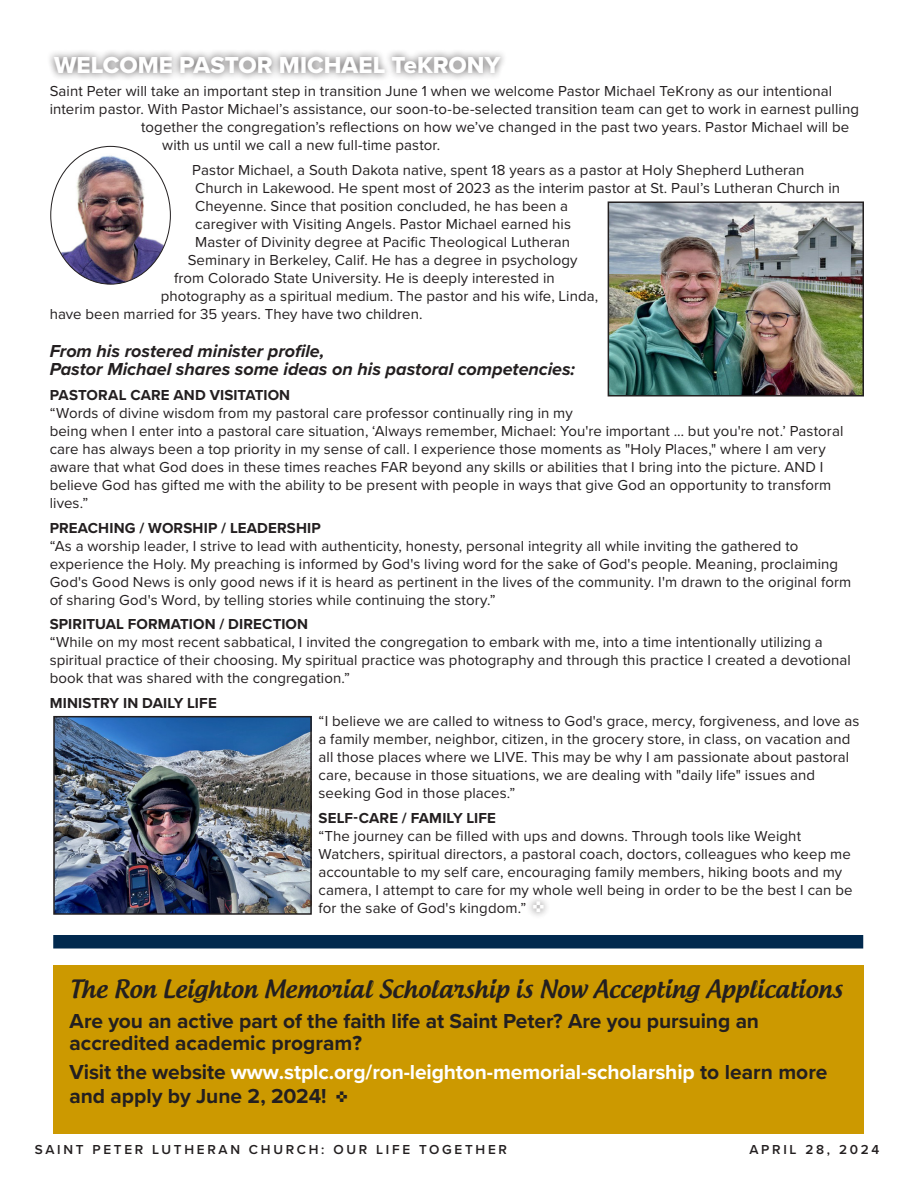
<style>
.page{position:relative;width:918px;height:1188px;background:#fff}
.page>*{position:absolute;margin:0;border:0;box-sizing:border-box;transform-origin:0 0}
.ARTICLE-3-BODY{font:500 24px "Androgyne";color:#231f20}
.ARTICLE-3-BODY-2{font:24px "Proxima Nova Extrabld";color:#fff}
.ARTICLE-3-BODY-3{font:700 21px/22.5px "Proxima Nova";letter-spacing:-.005em;color:#231f20}
.ARTICLE-3-BODY-4{font:italic 700 18px/18px "Proxima Nova";color:#231f20}
.ARTICLE-3-BODY-5{font:15px/18px "Proxima Nova";letter-spacing:.005em;color:#231f20}
.ARTICLE-3-BODY-6{font:700 15px "Proxima Nova";letter-spacing:.01em;color:#231f20}
.t1{font:600 13.5px "Proxima Nova";letter-spacing:.2em;color:#231f20}
.s1{font-weight:700}
.s2{color:#fff}
</style>
<div class="page">
<div style="left:526px;top:895px;width:25px;height:25px;background:#231f20;opacity:.75"></div>
<div style="left:46px;top:48px;width:462px;height:34px;background:#231f20;opacity:.75"></div>
<img style="left:611px;top:204px;width:250px;height:189px">
<div style="left:608px;top:201px;width:256px;height:195px;border:2px solid #231f20"></div>
<img style="left:56px;top:719px;width:253px;height:193px">
<div style="left:53px;top:716px;width:259px;height:199px;border:2px solid #231f20"></div>
<img style="left:51px;top:146px;width:119px;height:138px">
<div style="left:53px;top:935px;width:810px;height:14px;background:#01294e"></div>
<div style="left:53px;top:966px;width:811px;height:168px;background:#c90"></div>
<p class="ARTICLE-3-BODY-2" style="left:54px;top:47px;width:448px">WELCOME PASTOR MICHAEL TeKRONY</p>
<p class="ARTICLE-3-BODY-5" style="left:50px;top:81px;width:784px">Saint Peter will take an important step in transition June 1 when we welcome Pastor Michael TeKrony as our intentional</p>
<p class="ARTICLE-3-BODY-5" style="left:50px;top:99px;width:811px">interim pastor. With Pastor Michael’s assistance, our soon-to-be-selected transition team can get to work in earnest pulling</p>
<p class="ARTICLE-3-BODY-5" style="left:141px;top:117px;width:710px">together the congregation’s reflections on how we’ve changed in the past two years. Pastor Michael will be</p>
<p class="ARTICLE-3-BODY-5" style="left:162px;top:135px;width:280px">with us until we call a new full-time pastor.</p>
<p class="ARTICLE-3-BODY-5" style="left:192px;top:160px;width:614px">Pastor Michael, a South Dakota native, spent 18 years as a pastor at Holy Shepherd Lutheran</p>
<p class="ARTICLE-3-BODY-5" style="left:195px;top:178px;width:646px">Church in Lakewood. He spent most of 2023 as the interim pastor at St. Paul’s Lutheran Church in</p>
<p class="ARTICLE-3-BODY-5" style="left:195px;top:196px;width:374px">Cheyenne. Since that position concluded, he has been a</p>
<p class="ARTICLE-3-BODY-5" style="left:195px;top:214px;width:377px">caregiver with Visiting Angels. Pastor Michael earned his</p>
<p class="ARTICLE-3-BODY-5" style="left:195px;top:232px;width:376px">Master of Divinity degree at Pacific Theological Lutheran</p>
<p class="ARTICLE-3-BODY-5" style="left:188px;top:250px;width:391px">Seminary in Berkeley, Calif. He has a degree in psychology</p>
<p class="ARTICLE-3-BODY-5" style="left:174px;top:268px;width:382px">from Colorado State University. He is deeply interested in</p>
<p class="ARTICLE-3-BODY-5" style="left:161px;top:286px;width:439px">photography as a spiritual medium. The pastor and his wife, Linda,</p>
<p class="ARTICLE-3-BODY-5" style="left:50px;top:304px;width:374px">have been married for 35 years. They have two children.</p>
<p class="ARTICLE-3-BODY-4" style="left:50px;top:342px;width:527px">From his rostered minister profile,<br>Pastor Michael shares some ideas on his pastoral competencies:</p>
<p class="ARTICLE-3-BODY-5" style="left:50px;top:385px;width:795px"><span class="s1">PASTORAL CARE AND VISITATION<br></span>“Words of divine wisdom from my pastoral care professor continually ring in my<br>being when I enter into a pastoral care situation, ‘Always remember, Michael: You're important … but you're not.’ Pastoral care has always been a top priority in my sense of call. I experience those moments as "Holy Places," where I am very aware that what God does in these times reaches FAR beyond any skills or abilities that I bring into the picture. AND I believe God has gifted me with the ability to be present with people in ways that give God an opportunity to transform lives.”</p>
<p class="ARTICLE-3-BODY-5" style="left:50px;top:518px;width:803px"><span class="s1">PREACHING / WORSHIP / LEADERSHIP<br></span>“As a worship leader, I strive to lead with authenticity, honesty, personal integrity all while inviting the gathered to experience the Holy. My preaching is informed by God's living word for the sake of God's people. Meaning, proclaiming God's Good News is only good news if it is heard as pertinent in the lives of the community. I'm drawn to the original form of sharing God's Word, by telling stories while continuing the story.”</p>
<p class="ARTICLE-3-BODY-5" style="left:50px;top:615px;width:803px"><span class="s1">SPIRITUAL FORMATION / DIRECTION<br></span>“While on my most recent sabbatical, I invited the congregation to embark with me, into a time intentionally utilizing a spiritual practice of their choosing. My spiritual practice was photography and through this practice I created a devotional book that was shared with the congregation.”</p>
<p class="ARTICLE-3-BODY-6" style="left:50px;top:692px;width:169px">MINISTRY IN DAILY LIFE</p>
<p class="ARTICLE-3-BODY-5" style="left:319px;top:711px;width:542px">“I believe we are called to witness to God's grace, mercy, forgiveness, and love as a family member, neighbor, citizen, in the grocery store, in class, on vacation and all those places where we LIVE. This may be why I am passionate about pastoral care, because in those situations, we are dealing with "daily life" issues and seeking God in those places.”</p>
<p class="ARTICLE-3-BODY-5" style="left:319px;top:808px;width:536px"><span class="s1">SELF-CARE / FAMILY LIFE<br></span>“The journey can be filled with ups and downs. Through tools like Weight Watchers, spiritual directors, a pastoral coach, doctors, colleagues who keep me accountable to my self care, encouraging family members, hiking boots and my camera, I attempt to care for my whole well being in order to be the best I can be</p>
<p class="ARTICLE-3-BODY-5" style="left:319px;top:898px;width:227px">for the sake of God's kingdom.” <span class="s2">✜</span></p>
<p class="ARTICLE-3-BODY" style="left:70px;top:974px;width:774px">The Ron Leighton Memorial Scholarship is Now Accepting Applications</p>
<p class="ARTICLE-3-BODY-3" style="left:70px;top:1009px;width:691px">Are you an active part of the faith life at Saint Peter? Are you pursuing an accredited academic program?</p>
<p class="ARTICLE-3-BODY-3" style="left:70px;top:1060px;width:759px;line-height:23.4px">Visit the website <span class="s2">www.stplc.org/ron-leighton-memorial-scholarship</span> to learn more and apply by June 2, 2024! ✜</p>
<p class="t1" style="left:35px;top:1139px;width:474px">SAINT PETER LUTHERAN CHURCH: OUR LIFE TOGETHER</p>
<p class="t1" style="left:749px;top:1139px;width:131px">APRIL 28, 2024</p>
</div>
